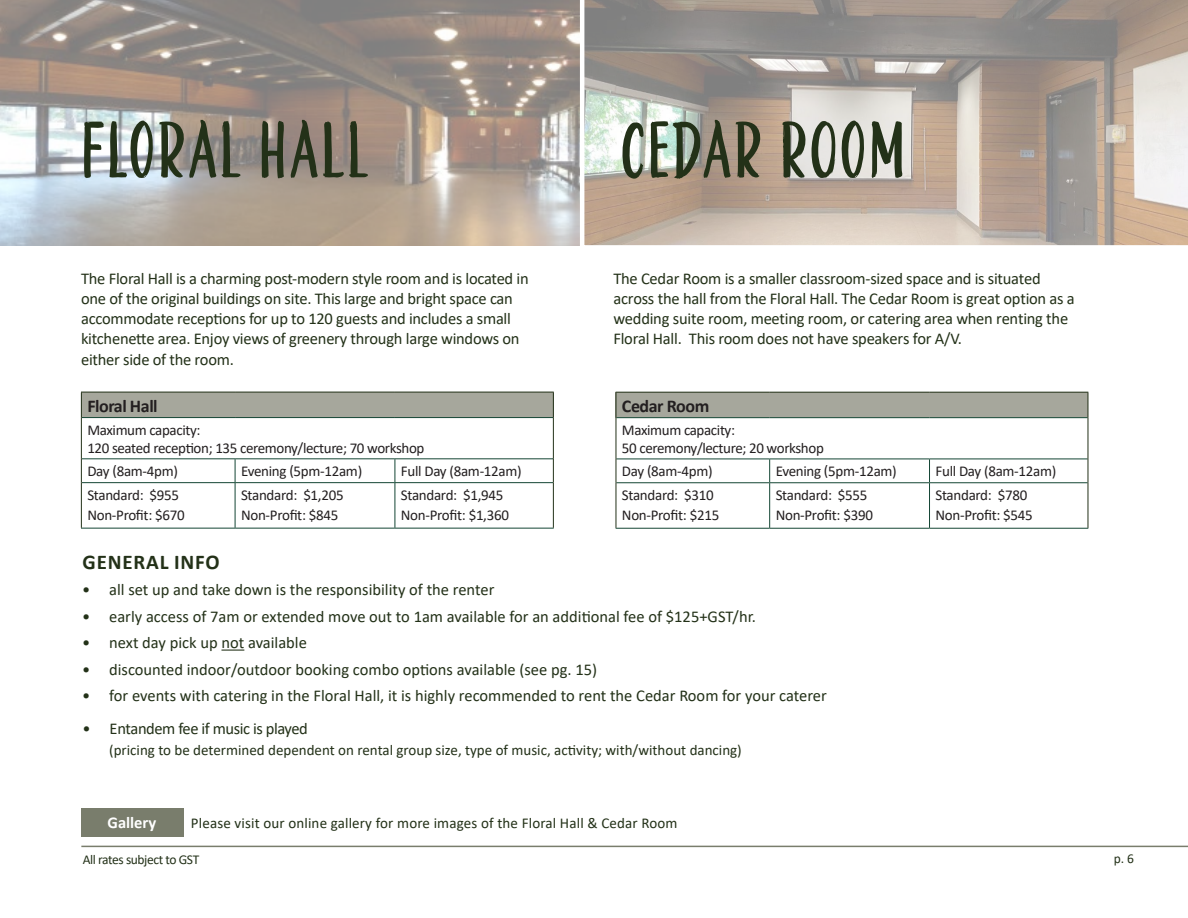
<style>
.page{position:relative;width:1188px;height:918px;background:#fff}
.page>*{position:absolute;margin:0;border:0;box-sizing:border-box;transform-origin:0 0}
.t1{font:67.5px "Green Thumb";letter-spacing:.05em;color:#233118}
.t2{font:700 21px "Calibri";letter-spacing:.04em;color:#233118}
.t3{font:700 18px "Calibri";letter-spacing:-.025em;color:#231f20}
.t4{font:16.5px/19.8px "Calibri";letter-spacing:-.015em;color:#233118}
.t5{font:700 16.5px "Calibri";color:#fff}
.t6{font:15px/18px "Calibri";letter-spacing:-.02em;color:#231f20}
.t7{font:15px "Calibri";color:#233118}
.t8{font:13.5px "Calibri";letter-spacing:-.03em;color:#233118}
</style>
<div class="page">
<img style="left:0;top:0;width:578px;height:245px">
<hr style="left:81px;top:846px;width:1107px;height:1px;background:#797d6c">
<svg style="left:578px;top:0;width:610px;height:246px;background:#b6aca3"></svg>
<div style="left:81px;top:808px;width:103px;height:29px;background:#797d6c"></div>
<div style="left:81px;top:392px;width:472px;height:26px;background:#a6a79c"></div>
<svg style="left:82px;top:418px;width:471px;height:110px"></svg>
<hr style="left:82px;top:417px;width:153px;height:1px;background:#144634">
<hr style="left:235px;top:417px;width:160px;height:1px;background:#144634">
<hr style="left:395px;top:417px;width:158px;height:1px;background:#144634">
<hr style="left:82px;top:458px;width:153px;height:1px;background:#144634">
<hr style="left:235px;top:458px;width:160px;height:1px;background:#144634">
<svg style="left:235px;top:459px;width:1px;height:23px"></svg>
<hr style="left:395px;top:458px;width:158px;height:1px;background:#144634">
<svg style="left:395px;top:459px;width:1px;height:23px"></svg>
<hr style="left:82px;top:482px;width:153px;height:1px;background:#144634">
<hr style="left:235px;top:482px;width:160px;height:1px;background:#144634">
<hr style="left:235px;top:483px;width:1px;height:45px;background:#144634">
<hr style="left:395px;top:482px;width:158px;height:1px;background:#144634">
<hr style="left:395px;top:483px;width:1px;height:45px;background:#144634">
<hr style="left:81px;top:528px;width:154px;height:1px;background:#144634">
<hr style="left:235px;top:528px;width:160px;height:1px;background:#144634">
<hr style="left:395px;top:528px;width:159px;height:1px;background:#144634">
<hr style="left:81px;top:392px;width:154px;height:1px;background:#233118">
<svg style="left:81px;top:392px;width:1px;height:26px"></svg>
<hr style="left:235px;top:392px;width:160px;height:1px;background:#233118">
<hr style="left:395px;top:392px;width:159px;height:1px;background:#233118">
<svg style="left:553px;top:392px;width:1px;height:26px"></svg>
<hr style="left:81px;top:418px;width:1px;height:41px;background:#233118">
<hr style="left:553px;top:418px;width:1px;height:41px;background:#233118">
<svg style="left:81px;top:459px;width:1px;height:24px"></svg>
<svg style="left:553px;top:459px;width:1px;height:24px"></svg>
<hr style="left:81px;top:483px;width:1px;height:45px;background:#233118">
<hr style="left:553px;top:483px;width:1px;height:45px;background:#233118">
<div style="left:616px;top:392px;width:472px;height:26px;background:#a6a79c"></div>
<svg style="left:617px;top:418px;width:471px;height:110px"></svg>
<hr style="left:616px;top:417px;width:154px;height:1px;background:#144634">
<hr style="left:770px;top:417px;width:160px;height:1px;background:#144634">
<hr style="left:930px;top:417px;width:158px;height:1px;background:#144634">
<hr style="left:616px;top:459px;width:154px;height:1px;background:#144634">
<hr style="left:770px;top:459px;width:160px;height:1px;background:#144634">
<svg style="left:769px;top:459px;width:1px;height:23px"></svg>
<hr style="left:930px;top:459px;width:158px;height:1px;background:#144634">
<svg style="left:929px;top:459px;width:1px;height:23px"></svg>
<hr style="left:616px;top:482px;width:154px;height:1px;background:#144634">
<hr style="left:770px;top:482px;width:160px;height:1px;background:#144634">
<hr style="left:769px;top:483px;width:1px;height:45px;background:#144634">
<hr style="left:930px;top:482px;width:158px;height:1px;background:#144634">
<hr style="left:929px;top:483px;width:1px;height:45px;background:#144634">
<hr style="left:616px;top:528px;width:154px;height:1px;background:#144634">
<hr style="left:770px;top:528px;width:160px;height:1px;background:#144634">
<hr style="left:930px;top:528px;width:158px;height:1px;background:#144634">
<hr style="left:616px;top:392px;width:154px;height:1px;background:#233118">
<svg style="left:616px;top:393px;width:1px;height:25px"></svg>
<hr style="left:770px;top:392px;width:160px;height:1px;background:#233118">
<hr style="left:930px;top:392px;width:158px;height:1px;background:#233118">
<svg style="left:1088px;top:393px;width:1px;height:25px"></svg>
<hr style="left:616px;top:418px;width:1px;height:41px;background:#233118">
<hr style="left:1088px;top:418px;width:1px;height:41px;background:#233118">
<svg style="left:616px;top:459px;width:1px;height:24px"></svg>
<svg style="left:1088px;top:459px;width:1px;height:24px"></svg>
<hr style="left:616px;top:483px;width:1px;height:45px;background:#233118">
<hr style="left:1088px;top:483px;width:1px;height:45px;background:#233118">
<svg style="left:221px;top:650px;width:23px;height:1px"></svg>
<p class="t1" style="left:81px;top:98px;width:330px">FLORAL HALL C</p>
<p class="t1" style="left:648px;top:98px;width:259px">EDAR ROOM</p>
<p class="t4" style="left:81px;top:269px;width:449px">The Floral Hall is a charming post-modern style room and is located in one of the original buildings on site. This large and bright space can accommodate receptions for up to 120 guests and includes a small kitchenette area. Enjoy views of greenery through large windows on</p>
<p class="t4" style="left:81px;top:350px;width:154px">either side of the room.</p>
<p class="t3" style="left:87px;top:393px;width:72px">Floral Hall</p>
<p class="t6" style="left:87px;top:420px;width:339px">Maximum capacity:<br>120 seated reception; 135 ceremony/lecture; 70 workshop</p>
<p class="t6" style="left:87px;top:462px;width:92px">Day (8am-4pm)</p>
<p class="t6" style="left:241px;top:462px;width:123px">Evening (5pm-12am)</p>
<p class="t6" style="left:401px;top:462px;width:122px">Full Day (8am-12am)</p>
<p class="t6" style="left:87px;top:486px;width:93px">Standard: $955</p>
<p class="t6" style="left:87px;top:506px;width:99px">Non-Profit: $670</p>
<p class="t6" style="left:241px;top:486px;width:104px">Standard: $1,205</p>
<p class="t6" style="left:241px;top:506px;width:99px">Non-Profit: $845</p>
<p class="t6" style="left:401px;top:486px;width:104px">Standard: $1,945</p>
<p class="t6" style="left:401px;top:506px;width:110px">Non-Profit: $1,360</p>
<p class="t4" style="left:613px;top:269px;width:463px">The Cedar Room is a smaller classroom-sized space and is situated across the hall from the Floral Hall. The Cedar Room is great option as a wedding suite room, meeting room, or catering area when renting the Floral Hall. This room does not have speakers for A/V.</p>
<p class="t3" style="left:622px;top:393px;width:89px">Cedar Room</p>
<p class="t6" style="left:622px;top:421px;width:203px">Maximum capacity:<br>50 ceremony/lecture; 20 workshop</p>
<p class="t6" style="left:622px;top:462px;width:92px">Day (8am-4pm)</p>
<p class="t6" style="left:776px;top:462px;width:123px">Evening (5pm-12am)</p>
<p class="t6" style="left:936px;top:462px;width:122px">Full Day (8am-12am)</p>
<p class="t6" style="left:622px;top:486px;width:93px">Standard: $310</p>
<p class="t6" style="left:622px;top:506px;width:99px">Non-Profit: $215</p>
<p class="t6" style="left:936px;top:486px;width:93px">Standard: $780</p>
<p class="t6" style="left:936px;top:506px;width:99px">Non-Profit: $545</p>
<p class="t6" style="left:776px;top:486px;width:93px">Standard: $555</p>
<p class="t6" style="left:776px;top:506px;width:99px">Non-Profit: $390</p>
<p class="t2" style="left:83px;top:547px;width:139px">GENERAL INFO</p>
<p class="t4" style="left:82px;top:579px;width:414px">• all set up and take down is the responsibility of the renter</p>
<p class="t4" style="left:82px;top:606px;width:675px">• early access of 7am or extended move out to 1am available for an additional fee of $125+GST/hr.</p>
<p class="t4" style="left:82px;top:632px;width:226px">• next day pick up not available</p>
<p class="t4" style="left:82px;top:659px;width:516px">• discounted indoor/outdoor booking combo options available (see pg. 15)</p>
<p class="t4" style="left:82px;top:686px;width:746px">• for events with catering in the Floral Hall, it is highly recommended to rent the Cedar Room for your caterer</p>
<p class="t4" style="left:83px;top:718px;width:227px">• Entandem fee if music is played</p>
<p class="t7" style="left:109px;top:740px;width:634px">(pricing to be determined dependent on rental group size, type of music, activity; with/without dancing)</p>
<p class="t5" style="left:108px;top:811px;width:50px">Gallery</p>
<p class="t7" style="left:191px;top:813px;width:488px">Please visit our online gallery for more images of the Floral Hall &amp; Cedar Room</p>
<p class="t8" style="left:83px;top:850px;width:118px">All rates subject to GST</p>
<p class="t8" style="left:1114px;top:849px;width:22px">p. 6</p>
</div>
